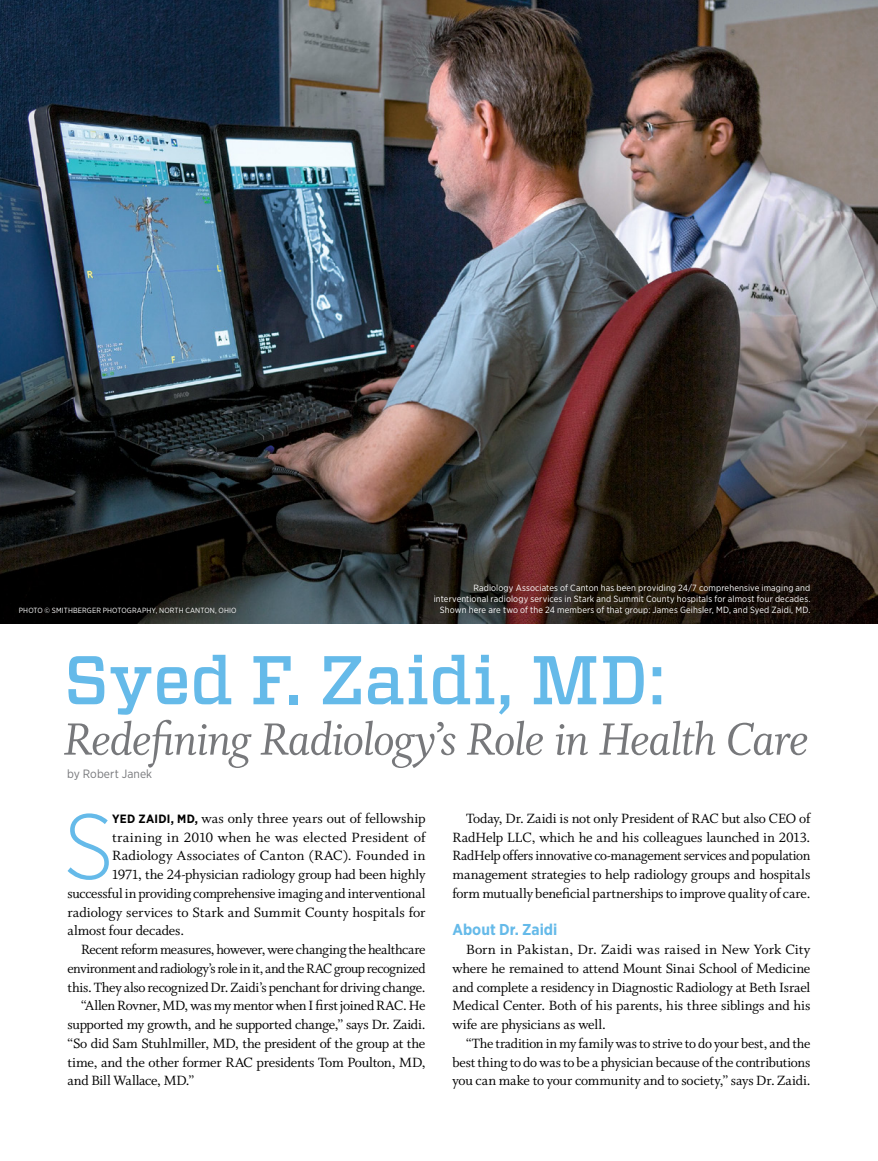
<style>
.page{position:relative;width:878px;height:1161px;background:#fff}
.page>*{position:absolute;margin:0;border:0;box-sizing:border-box;transform-origin:0 0}
.t1{font:300 92.4px "Gotham Narrow";color:#65bae9}
.t2{font:500 68.7px "Vitesse";letter-spacing:-.01em;color:#65bae9}
.t3{font:50.55px "Whitman Italic LF";letter-spacing:-.025em;color:#77787b}
.t4{font:700 15.75px "Gotham Narrow";color:#65bae9}
.t5{font:15px/18.8px "Whitman Roman LF";letter-spacing:-.015em;color:#000;text-align:justify}
.t6{font:15px "Whitman Roman LF";letter-spacing:-.035em;color:#000}
.t7{font:15px "Whitman Roman LF";letter-spacing:.005em;color:#000}
.t8{font:15px "Whitman Roman LF";letter-spacing:.01em;color:#000}
.t9{font:12px "Gotham Narrow";letter-spacing:.005em;color:#77787b}
.t10{font:9px/11.2px "Gotham Narrow";letter-spacing:.015em;color:#fff;text-align:right}
.t11{font:7.5px "Gotham Narrow";letter-spacing:.015em;color:#fff}
.s1{font-family:"Gotham Narrow";font-weight:700;font-size:12px}
</style>
<div class="page">
<img style="left:0;top:0;width:877px;height:623px">
<p class="t10" style="left:433px;top:582px;width:378px">Radiology Associates of Canton has been providing 24/7 comprehensive imaging and interventional radiology services in Stark and Summit County hospitals for almost four decades.</p>
<p class="t11" style="left:19px;top:606px;width:219px">PHOTO © SMITHBERGER PHOTOGRAPHY, NORTH CANTON, OHIO</p>
<p class="t10" style="left:440px;top:605px;width:372px">Shown here are two of the 24 members of that group: James Geihsler, MD, and Syed Zaidi, MD.</p>
<h2 class="t2" style="left:64px;top:635px;width:603px">Syed F. Zaidi, MD:</h2>
<h3 class="t3" style="left:64px;top:711px;width:746px">Redefining Radiology’s Role in Health Care</h3>
<p class="t9" style="left:67px;top:767px;width:86px">by Robert Janek</p>
<h1 class="t1" style="left:64px;top:790px;width:52px">S</h1>
<p class="t5" style="left:112px;top:809px;width:315px"><span class="s1">YED ZAIDI, MD,</span> was only three years out of fellowship</p>
<p class="t8" style="left:112px;top:829px;width:315px">training in 2010 when he was elected President of</p>
<p class="t7" style="left:112px;top:847px;width:315px">Radiology Associates of Canton (RAC). Founded in</p>
<p class="t5" style="left:112px;top:865px;width:315px">1971, the 24-physician radiology group had been highly</p>
<p class="t5" style="left:68px;top:884px;width:359px">successful in providing comprehensive imaging and interventional</p>
<p class="t5" style="left:68px;top:903px;width:359px">radiology services to Stark and Summit County hospitals for</p>
<p class="t5" style="left:68px;top:922px;width:118px">almost four decades.</p>
<p class="t5" style="left:81px;top:940px;width:346px">Recent reform measures, however, were changing the healthcare</p>
<p class="t6" style="left:68px;top:960px;width:359px">environment and radiology’s role in it, and the RAC group recognized</p>
<p class="t5" style="left:68px;top:978px;width:359px">this. They also recognized Dr. Zaidi’s penchant for driving change.</p>
<p class="t5" style="left:81px;top:997px;width:346px">“Allen Rovner, MD, was my mentor when I first joined RAC. He</p>
<p class="t5" style="left:68px;top:1015px;width:359px">supported my growth, and he supported change,” says Dr. Zaidi.</p>
<p class="t5" style="left:68px;top:1034px;width:359px">“So did Sam Stuhlmiller, MD, the president of the group at the</p>
<p class="t5" style="left:68px;top:1053px;width:359px">time, and the other former RAC presidents Tom Poulton, MD,</p>
<p class="t5" style="left:68px;top:1072px;width:128px">and Bill Wallace, MD.”</p>
<p class="t5" style="left:452px;top:809px;width:359px;text-indent:14px">Today, Dr. Zaidi is not only President of RAC but also CEO of RadHelp LLC, which he and his colleagues launched in 2013.<br>RadHelp offers innovative co-management services and population management strategies to help radiology groups and hospitals form mutually beneficial partnerships to improve quality of care.</p>
<p class="t4" style="left:452px;top:920px;width:106px">About Dr. Zaidi</p>
<p class="t5" style="left:452px;top:940px;width:359px;text-indent:14px">Born in Pakistan, Dr. Zaidi was raised in New York City where he remained to attend Mount Sinai School of Medicine and complete a residency in Diagnostic Radiology at Beth Israel Medical Center. Both of his parents, his three siblings and his wife are physicians as well.</p>
<p class="t5" style="left:452px;top:1034px;width:359px;text-indent:14px">“The tradition in my family was to strive to do your best, and the best thing to do was to be a physician because of the contributions you can make to your community and to society,” says Dr. Zaidi.</p>
</div>
